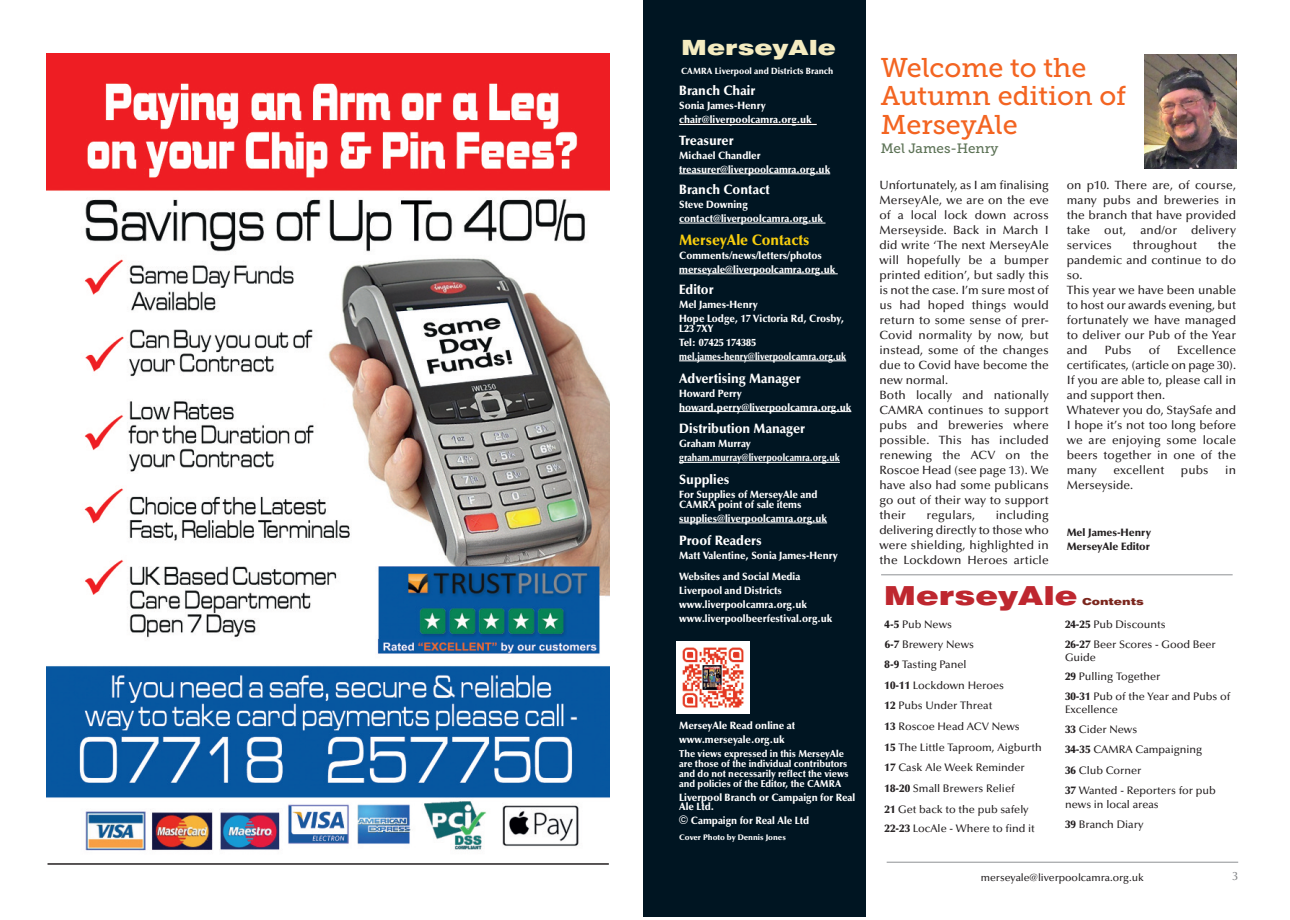
<style>
.page{position:relative;width:1290px;height:920px;background:#fff}
.page>*{position:absolute;margin:0;border:0;box-sizing:border-box;transform-origin:0 0}
.t1{font:27px/28.5px "Museo Slab 500";color:#f36421}
.t2{font:900 26.25px "Swiss 721 BT";color:#be272f;scale:1.3 1}
.t3{font:900 21px "Swiss 721 BT";color:#f4ebc0;scale:1.3 1}
.t4{font:900 15px "Optima";color:#f7cd0e;scale:.95 1}
.t5{font:900 13.5px "Optima";color:#fff;scale:.95 1}
.t6{font:13.5px "Museo Slab 500";color:#5c7255}
.t7{font:500 12px/15px "Optima";letter-spacing:.01em;color:#231f20}
.t8{font:500 12px "Optima";color:#808285;scale:.95 1}
.t9{font:500 10.95px/20.7px "Optima";color:#231f20}
.t10{font:900 10.65px/14.2px "Optima";color:#231f20}
.t11{font:900 10.5px/14px "Optima";color:#fff;scale:.95 1}
.t12{font:500 10.5px "Optima";color:#231f20}
.t13{font:900 9.9px/9.8px "Optima";color:#fff;scale:.95 1}
.t14{font:900 9.6px "Swiss 721 BT";color:#7b261d;scale:1.3 1}
.t15{font:900 9px "Optima";letter-spacing:.005em;color:#fff;scale:.95 1}
.t16{font:900 7.95px "Optima";color:#fff}
.s1{font-family:"Helvetica";font-weight:400;font-size:12px}
.s2{font-weight:900}
</style>
<div class="page">
<hr style="left:887px;top:862px;width:351px;height:1px;background:#8f9194">
<hr style="left:881px;top:574px;width:351px;height:1px;background:#8f9194">
<div style="left:644px;top:0;width:222px;height:917px;background:#001522"></div>
<hr style="left:679px;top:124px;width:138px;height:1px;background:#fff">
<hr style="left:679px;top:123px;width:138px;height:1px;background:#231f20">
<hr style="left:679px;top:174px;width:151px;height:1px;background:#fff">
<hr style="left:679px;top:223px;width:146px;height:1px;background:#fff">
<hr style="left:679px;top:274px;width:159px;height:1px;background:#fff">
<hr style="left:679px;top:361px;width:167px;height:1px;background:#fff">
<hr style="left:679px;top:411px;width:172px;height:1px;background:#fff">
<hr style="left:679px;top:462px;width:161px;height:1px;background:#fff">
<hr style="left:679px;top:523px;width:148px;height:1px;background:#fff">
<img style="left:677px;top:641px;width:72px;height:72px">
<img style="left:1144px;top:54px;width:93px;height:114px">
<img style="left:47px;top:54px;width:562px;height:797px">
<hr style="left:48px;top:863px;width:561px;height:2px;background:#231f20">
<h3 class="t3" style="left:681px;top:40px;width:121px">MerseyAle</h3>
<p class="t15" style="left:681px;top:68px;width:162px">CAMRA Liverpool and Districts Branch</p>
<p class="t5" style="left:679px;top:86px;width:82px">Branch Chair</p>
<p class="t11" style="left:679px;top:100px;width:141px">Sonia James-Henry chair@liverpoolcamra.org.uk</p>
<p class="t5" style="left:679px;top:135px;width:59px">Treasurer</p>
<p class="t11" style="left:679px;top:149px;width:160px">Michael Chandler treasurer@liverpoolcamra.org.uk</p>
<p class="t5" style="left:679px;top:184px;width:97px">Branch Contact</p>
<p class="t11" style="left:679px;top:198px;width:153px">Steve Downing contact@liverpoolcamra.org.uk</p>
<p class="t4" style="left:679px;top:234px;width:139px">MerseyAle Contacts</p>
<p class="t11" style="left:679px;top:249px;width:166px">Comments/news/letters/photos merseyale@liverpoolcamra.org.uk</p>
<p class="t5" style="left:679px;top:284px;width:38px">Editor</p>
<p class="t11" style="left:679px;top:299px;width:175px">Mel James-Henry<br>Hope Lodge, 17 Victoria Rd, Crosby,</p>
<p class="t11" style="left:679px;top:322px;width:177px">L23 7XY<br>Tel: 07425 174385 mel.james-henry@liverpoolcamra.org.uk</p>
<p class="t5" style="left:679px;top:373px;width:129px">Advertising Manager</p>
<p class="t11" style="left:679px;top:387px;width:183px">Howard Perry howard.perry@liverpoolcamra.org.uk</p>
<p class="t5" style="left:679px;top:423px;width:134px">Distribution Manager</p>
<p class="t11" style="left:679px;top:438px;width:171px">Graham Murray graham.murray@liverpoolcamra.org.uk</p>
<p class="t5" style="left:679px;top:474px;width:54px">Supplies</p>
<p class="t11" style="left:679px;top:491px;width:147px;line-height:9.8px">For Supplies of MerseyAle and<br>CAMRA point of sale items</p>
<p class="t11" style="left:679px;top:512px;width:157px">supplies@liverpoolcamra.org.uk</p>
<p class="t5" style="left:679px;top:535px;width:88px">Proof Readers</p>
<p class="t11" style="left:679px;top:545px;width:168px;line-height:21.3px">Matt Valentine, Sonia James-Henry<br>Websites and Social Media</p>
<p class="t11" style="left:679px;top:584px;width:163px">Liverpool and Districts www.liverpoolcamra.org.uk www.liverpoolbeerfestival.org.uk</p>
<p class="t11" style="left:679px;top:720px;width:124px">MerseyAle Read online at www.merseyale.org.uk</p>
<p class="t13" style="left:679px;top:750px;width:180px">The views expressed in this MerseyAle are those of the individual contributors and do not necessarily reflect the views and policies of the Editor, the CAMRA</p>
<p class="t11" style="left:679px;top:793px;width:187px;line-height:9.8px">Liverpool Branch or Campaign for Real<br>Ale Ltd.</p>
<p class="t11" style="left:679px;top:814px;width:138px"><span class="s1">©</span> Campaign for Real Ale Ltd</p>
<p class="t16" style="left:679px;top:834px;width:108px">Cover Photo by Dennis Jones</p>
<h1 class="t1" style="left:881px;top:55px;width:247px">Welcome to the<br>Autumn edition of<br>MerseyAle</h1>
<p class="t6" style="left:881px;top:143px;width:119px">Mel James-Henry</p>
<p class="t7" style="left:879px;top:178px;width:171px">Unfortunately, as I am finalising<br>MerseyAle, we are on the eve of a local lock down across<br>Merseyside. Back in March I did write ‘The next MerseyAle will hopefully be a bumper printed edition’, but sadly this is not the case. I’m sure most of us had hoped things would return to some sense of prer-<br>Covid normality by now, but instead, some of the changes due to Covid have become the new normal.<br>Both locally and nationally<br>CAMRA continues to support pubs and breweries where possible. This has included renewing the ACV on the<br>Roscoe Head (see page 13). We have also had some publicans go out of their way to support their</p>
<p class="t7" style="left:1067px;top:178px;width:171px;text-align:justify">on p10. There are, of course, many pubs and breweries in the branch that have provided take out, and/or delivery services</p>
<p class="t7" style="left:1067px;top:238px;width:171px;text-indent:151px">the pandemic and continue to do so.<br>This year we have been unable to host our awards evening, but fortunately we have managed to deliver our Pub of the Year and</p>
<p class="t7" style="left:1133px;top:238px;width:66px">throughout</p>
<p class="t7" style="left:1105px;top:343px;width:28px">Pubs</p>
<p class="t7" style="left:1149px;top:343px;width:13px">of</p>
<p class="t7" style="left:1067px;top:343px;width:171px;text-indent:110px">Excellence certificates, (article on page 30).<br>If you are able to, please call in and support then.<br>Whatever you do, StaySafe and<br>I hope it’s not too long before we are enjoying some locale beers together in one of the many</p>
<p class="t7" style="left:1114px;top:463px;width:52px">excellent</p>
<p class="t7" style="left:1181px;top:463px;width:29px">pubs</p>
<p class="t7" style="left:1225px;top:463px;width:12px">in</p>
<p class="t7" style="left:1067px;top:478px;width:68px">Merseyside.</p>
<p class="t10" style="left:1067px;top:526px;width:86px">Mel James-Henry<br>MerseyAle Editor</p>
<p class="t7" style="left:879px;top:508px;width:171px;text-align:justify;text-indent:116px">including delivering directly to those who were shielding, highlighted in the Lockdown Heroes article</p>
<p class="t7" style="left:926px;top:508px;width:50px">regulars,</p>
<h2 class="t2" style="left:884px;top:586px;width:151px">MerseyAle</h2>
<p class="t14" style="left:1082px;top:598px;width:49px">Contents</p>
<p class="t9" style="left:885px;top:616px;width:91px;line-height:19.4px"><span class="s2">4-5</span> Pub News<br><span class="s2">6-7</span> Brewery News</p>
<p class="t9" style="left:885px;top:655px;width:159px"><span class="s2">8-9</span> Tasting Panel<br><span class="s2">10-11</span> Lockdown Heroes<br><span class="s2">12</span> Pubs Under Threat<br><span class="s2">13</span> Roscoe Head ACV News<br><span class="s2">15</span> The Little Taproom, Aigburth<br><span class="s2">17</span> Cask Ale Week Reminder<br><span class="s2">18-20</span> Small Brewers Relief<br><span class="s2">21</span> Get back to the pub safely</p>
<p class="t9" style="left:885px;top:819px;width:152px"><span class="s2">22-23</span> LocAle - Where to find it</p>
<p class="t9" style="left:1065px;top:616px;width:152px;line-height:19.4px"><span class="s2">24-25</span> Pub Discounts<br><span class="s2">26-27</span> Beer Scores - Good Beer</p>
<p class="t9" style="left:1065px;top:649px;width:167px;line-height:19.4px">Guide<br><span class="s2">29</span> Pulling Together<br><span class="s2">30-31</span> Pub of the Year and Pubs of</p>
<p class="t9" style="left:1065px;top:701px;width:74px;line-height:19.4px">Excellence<br><span class="s2">33</span> Cider News</p>
<p class="t9" style="left:1065px;top:740px;width:152px"><span class="s2">34-35</span> CAMRA Campaigning<br><span class="s2">36</span> Club Corner<br><span class="s2">37</span> Wanted - Reporters for pub</p>
<p class="t9" style="left:1065px;top:795px;width:95px">news in local areas<br><span class="s2">39</span> Branch Diary</p>
<p class="t12" style="left:981px;top:873px;width:165px">merseyale@liverpoolcamra.org.uk</p>
<p class="t8" style="left:1232px;top:872px;width:7px">3</p>
</div>
